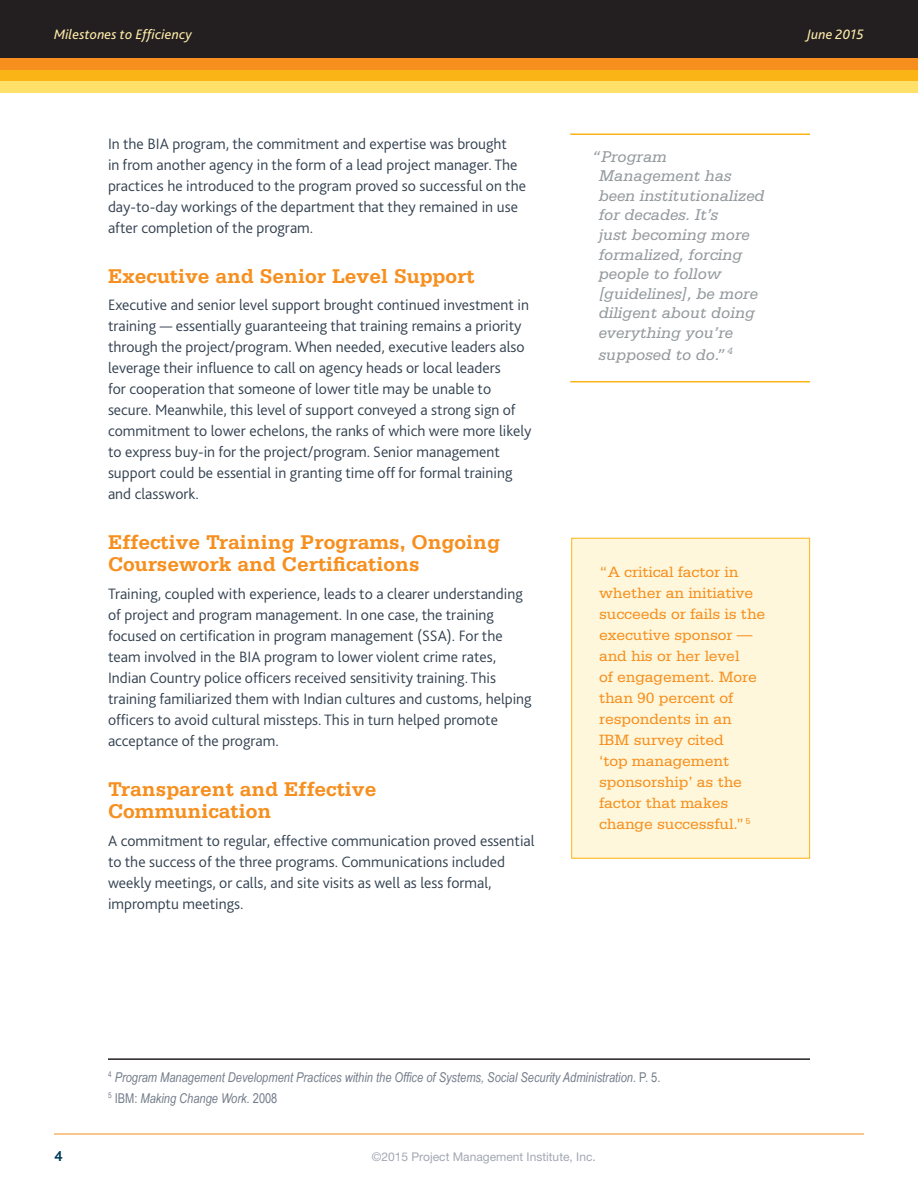
<style>
.page{position:relative;width:918px;height:1188px;background:#fff}
.page>*{position:absolute;margin:0;border:0;box-sizing:border-box;transform-origin:0 0}
.t1{font:700 21px/22.5px "Serifa Std";color:#f68f1e}
.t2{font:italic 16.5px/19.5px "Serifa Std";color:#949a9d}
.t3{font:300 15.75px/21px "Bliss 2";color:#334150}
.t4{font:15.75px/21px "Serifa Std";letter-spacing:-.005em;color:#f68f1e}
.t5{font:700 15px "Bliss 2";color:#00395c}
.t6{font:italic 14.25px "Bliss 2";letter-spacing:.01em;color:#ffedab}
.t7{font:italic 13.5px/21px "Arial Narrow";color:#747d8a}
.t8{font:12px "Helvetica Neue LT Pro";color:#a2a7b2}
.s1{font-style:normal}
</style>
<div class="page">
<div style="left:0;top:0;width:918px;height:81px;background:#231f20"></div>
<div style="left:0;top:58px;width:918px;height:12px;background:#f68f1e"></div>
<div style="left:0;top:70px;width:918px;height:11px;background:#fbb416"></div>
<div style="left:0;top:81px;width:918px;height:12px;background:#ffe068"></div>
<hr style="left:54px;top:1134px;width:810px;height:1px;background:#f68f1e">
<div style="left:572px;top:538px;width:238px;height:320px;background:#fef7db"></div>
<div style="left:571px;top:538px;width:239px;height:321px;border:1px solid #fbb416"></div>
<hr style="left:570px;top:133px;width:240px;height:2px;background:#fbb416">
<hr style="left:570px;top:381px;width:240px;height:1px;background:#fbb416">
<hr style="left:108px;top:1058px;width:702px;height:2px;background:#231f20">
<p class="t6" style="left:54px;top:25px;width:139px">Milestones to Efficiency</p>
<p class="t6" style="left:807px;top:25px;width:59px">June 2015</p>
<p class="t3" style="left:108px;top:133px;width:420px">In the BIA program, the commitment and expertise was brought<br>in from another agency in the form of a lead project manager. The practices he introduced to the program proved so successful on the day-to-day workings of the department that they remained in use after completion of the program.</p>
<h1 class="t1" style="left:108px;top:264px;width:368px">Executive and Senior Level Support</h1>
<p class="t3" style="left:108px;top:294px;width:425px">Executive and senior level support brought continued investment in training — essentially guaranteeing that training remains a priority through the project/program. When needed, executive leaders also leverage their influence to call on agency heads or local leaders<br>for cooperation that someone of lower title may be unable to secure. Meanwhile, this level of support conveyed a strong sign of commitment to lower echelons, the ranks of which were more likely to express buy-in for the project/program. Senior management support could be essential in granting time off for formal training and classwork.</p>
<h1 class="t1" style="left:108px;top:531px;width:394px">Effective Training Programs, Ongoing<br>Coursework and Certifications</h1>
<p class="t3" style="left:108px;top:583px;width:425px">Training, coupled with experience, leads to a clearer understanding of project and program management. In one case, the training focused on certification in program management (SSA). For the team involved in the BIA program to lower violent crime rates, Indian Country police officers received sensitivity training. This training familiarized them with Indian cultures and customs, helping officers to avoid cultural missteps. This in turn helped promote acceptance of the program.</p>
<h1 class="t1" style="left:108px;top:777px;width:270px">Transparent and Effective<br>Communication</h1>
<p class="t3" style="left:108px;top:830px;width:428px">A commitment to regular, effective communication proved essential to the success of the three programs. Communications included weekly meetings, or calls, and site visits as well as less formal, impromptu meetings.</p>
<p class="t2" style="left:599px;top:147px;width:167px;text-indent:-7px">“Program<br>Management has been institutionalized for decades. It’s<br>just becoming more formalized, forcing people to follow [guidelines], be more diligent about doing everything you’re</p>
<p class="t2" style="left:599px;top:345px;width:136px">supposed to do.” <sup>4</sup></p>
<p class="t4" style="left:599px;top:562px;width:168px">“A critical factor in whether an initiative succeeds or fails is the executive sponsor — and his or her level<br>of engagement. More than 90 percent of respondents in an<br>IBM survey cited<br>‘top management sponsorship’ as the factor that makes change successful.”<sup>5</sup></p>
<p class="t7" style="left:108px;top:1067px;width:554px"><sup>4</sup> Program Management Development Practices within the Office of Systems, Social Security Administration. <span class="s1">P. 5.<br></span><sup>5</sup> <span class="s1">IBM:</span> Making Change Work. <span class="s1">2008</span></p>
<p class="t5" style="left:54px;top:1147px;width:10px">4</p>
<p class="t8" style="left:372px;top:1150px;width:225px">©2015 Project Management Institute, Inc.</p>
</div>
